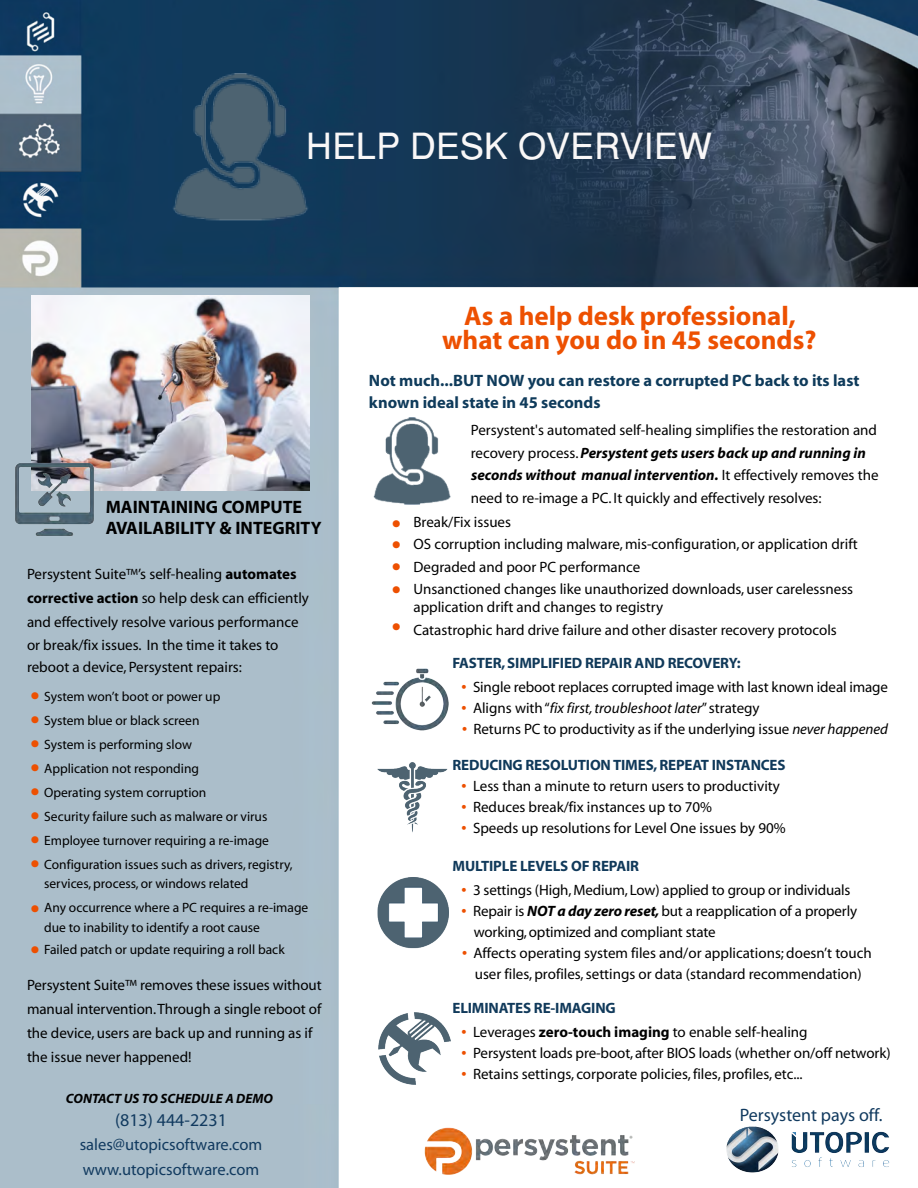
<style>
.page{position:relative;width:918px;height:1188px;background:#fff}
.page>*{position:absolute;margin:0;border:0;box-sizing:border-box;transform-origin:0 0}
.t1{font:36px "Helvetica";color:#f9f7f7}
.t2{font:700 27px/24px "Myriad";color:#ed5001;text-align:justify}
.t3{font:700 18px/21.6px "Myriad";color:#000}
.t4{font:18px "Myriad";color:#113a5f}
.t5{font:700 16.5px/22.5px "Myriad";color:#0f3b5b}
.t6{font:16.5px/24.3px "Myriad";color:#113a5f}
.t7{font:15px/22.5px "Myriad";color:#000}
.t8{font:italic 15px "Myriad";color:#000}
.t9{font:700 15px "Myriad";letter-spacing:-.01em;color:#113a5b}
.t10{font:700 15px "Myriad";letter-spacing:-.01em;color:#10395a}
.t11{font:700 15px "Myriad";letter-spacing:-.01em;color:#113a5a}
.t12{font:13.5px/24px "Myriad";color:#000}
.t13{font:italic 700 13.5px "Myriad";color:#000}
.s1{font-weight:700}
.s2{font-weight:700;font-style:italic}
.s3{font-weight:700;color:#ed5001}
.s4{font-weight:700;font-style:normal;color:#ed5001}
.s5{font-style:normal}
.s6{font-style:italic}
</style>
<div class="page">
<img style="left:0;top:0;width:918px;height:1188px">
<img style="left:726px;top:1125px;width:165px;height:49px">
<img style="left:425px;top:1125px;width:213px;height:53px">
<img style="left:372px;top:871px;width:81px;height:81px">
<img style="left:374px;top:759px;width:76px;height:76px">
<img style="left:368px;top:663px;width:88px;height:71px">
<img style="left:379px;top:1012px;width:72px;height:73px">
<img style="left:171px;top:73px;width:141px;height:150px">
<img style="left:372px;top:418px;width:81px;height:86px">
<img style="left:32px;top:295px;width:277px;height:195px">
<img style="left:11px;top:456px;width:88px;height:88px">
<h1 class="t1" style="left:306px;top:124px;width:407px">HELP DESK OVERVIEW</h1>
<p class="t3" style="left:106px;top:497px;width:218px">MAINTAINING COMPUTE<br>AVAILABILITY &amp; INTEGRITY</p>
<p class="t7" style="left:27px;top:563px;width:284px;line-height:24px">Persystent Suite™’s self-healing <span class="s1">automates corrective action</span> so help desk can efficiently and effectively resolve various performance</p>
<p class="t7" style="left:27px;top:634px;width:253px">or break/fix issues. In the time it takes to reboot a device, Persystent repairs:</p>
<p class="t12" style="left:44px;top:685px;width:250px">System won’t boot or power up<br>System blue or black screen<br>System is performing slow<br>Application not responding<br>Operating system corruption<br>Security failure such as malware or virus Employee turnover requiring a re-image Configuration issues such as drivers, registry,</p>
<p class="t12" style="left:44px;top:872px;width:266px">services, process, or windows related<br>Any occurrence where a PC requires a re-image</p>
<p class="t12" style="left:44px;top:916px;width:242px;line-height:22.5px">due to inability to identify a root cause<br>Failed patch or update requiring a roll back</p>
<p class="t7" style="left:27px;top:974px;width:296px;line-height:24px">Persystent Suite™ removes these issues without manual intervention. Through a single reboot of the device, users are back up and running as if the issue never happened!</p>
<h2 class="t2" style="left:31px;top:685px;width:11px">• • • • • • • •</h2>
<h2 class="t2" style="left:31px;top:890px;width:11px;line-height:40.5px">• •</h2>
<p class="t13" style="left:66px;top:1091px;width:209px">CONTACT US TO SCHEDULE A DEMO</p>
<p class="t4" style="left:115px;top:1111px;width:113px">(813) 444-2231</p>
<p class="t6" style="left:80px;top:1133px;width:184px">sales@utopicsoftware.com www.utopicsoftware.com</p>
<h2 class="t2" style="left:442px;top:305px;width:376px;text-align:center">As a help desk professional, what can you do in 45 seconds?</h2>
<p class="t5" style="left:369px;top:370px;width:492px">Not much...BUT NOW you can restore a corrupted PC back to its last known ideal state in 45 seconds</p>
<p class="t7" style="left:471px;top:420px;width:409px">Persystent's automated self-healing simplifies the restoration and recovery process. <span class="s2">Persystent gets users back up and running in seconds without manual intervention.</span> It effectively removes the need to re-image a PC. It quickly and effectively resolves:</p>
<p class="t7" style="left:414px;top:511px;width:446px">Break/Fix issues<br>OS corruption including malware, mis-configuration, or application drift Degraded and poor PC performance<br>Unsanctioned changes like unauthorized downloads, user carelessness</p>
<p class="t7" style="left:414px;top:597px;width:425px">application drift and changes to registry<br>Catastrophic hard drive failure and other disaster recovery protocols</p>
<h2 class="t2" style="left:392px;top:514px;width:11px;line-height:22px">• • • •</h2>
<h2 class="t2" style="left:392px;top:616px;width:11px">•</h2>
<p class="t11" style="left:452px;top:655px;width:290px">FASTER, SIMPLIFIED REPAIR AND RECOVERY:</p>
<p class="t7" style="left:462px;top:676px;width:428px"><span class="s3">•</span> Single reboot replaces corrupted image with last known ideal image</p>
<p class="t8" style="left:462px;top:701px;width:300px"><span class="s4">•</span> <span class="s5">Aligns with “</span>fix first, troubleshoot later<span class="s5">” strategy</span></p>
<p class="t7" style="left:462px;top:718px;width:427px"><span class="s3">•</span> Returns PC to productivity as if the underlying issue <span class="s6">never happened</span></p>
<p class="t10" style="left:452px;top:757px;width:335px">REDUCING RESOLUTION TIMES, REPEAT INSTANCES</p>
<p class="t7" style="left:462px;top:775px;width:320px"><span class="s3">•</span> Less than a minute to return users to productivity</p>
<p class="t7" style="left:462px;top:796px;width:252px"><span class="s3">•</span> Reduces break/fix instances up to 70%</p>
<p class="t7" style="left:462px;top:817px;width:326px"><span class="s3">•</span> Speeds up resolutions for Level One issues by 90%</p>
<p class="t9" style="left:452px;top:858px;width:188px">MULTIPLE LEVELS OF REPAIR</p>
<p class="t7" style="left:462px;top:879px;width:390px"><span class="s3">•</span> 3 settings (High, Medium, Low) applied to group or individuals</p>
<p class="t7" style="left:474px;top:901px;width:385px;line-height:21px;text-indent:-12px"><span class="s3">•</span> Repair is <span class="s2">NOT a day zero reset,</span> but a reapplication of a properly working, optimized and compliant state</p>
<p class="t7" style="left:462px;top:943px;width:411px;line-height:21px;text-align:center"><span class="s3">•</span> Affects operating system files and/or applications; doesn’t touch user files, profiles, settings or data (standard recommendation)</p>
<p class="t9" style="left:452px;top:1000px;width:165px">ELIMINATES RE-IMAGING</p>
<p class="t7" style="left:462px;top:1021px;width:348px"><span class="s3">•</span> Leverages <span class="s1">zero-touch imaging</span> to enable self-healing</p>
<p class="t7" style="left:462px;top:1042px;width:431px"><span class="s3">•</span> Persystent loads pre-boot, after BIOS loads (whether on/off network)</p>
<p class="t7" style="left:462px;top:1063px;width:343px"><span class="s3">•</span> Retains settings, corporate policies, files, profiles, etc...</p>
<p class="t4" style="left:740px;top:1106px;width:144px">Persystent pays off.</p>
</div>
